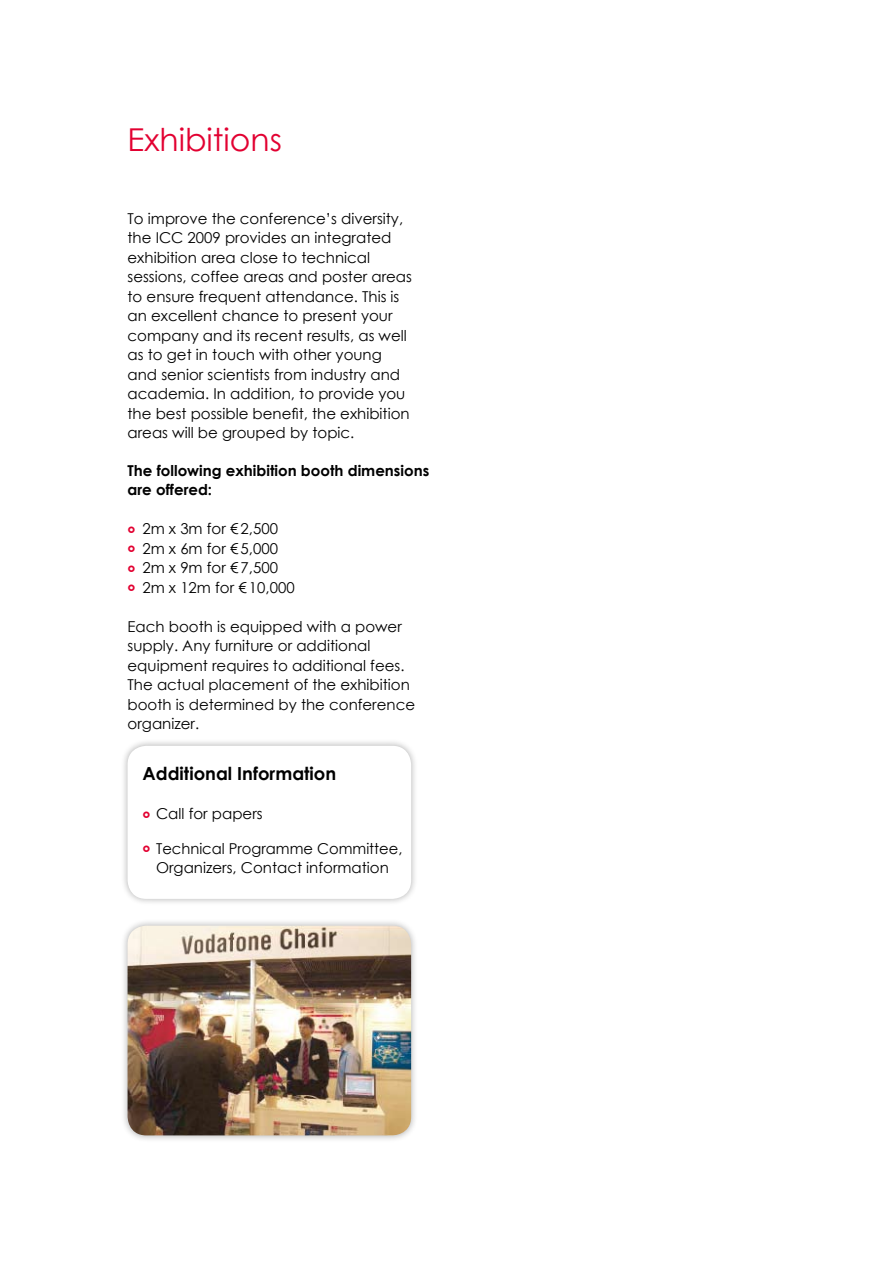
<style>
.page{position:relative;width:893px;height:1263px;background:#fff}
.page>*{position:absolute;margin:0;border:0;box-sizing:border-box;transform-origin:0 0}
.t1{font:31.5px "Century Gothic";color:#e20031}
.t2{font:700 18px "Century Gothic";color:#000}
.t3{font:15px/19.5px "Century Gothic";color:#000}
.t4{font:700 15px/19.5px "Century Gothic";color:#000}
</style>
<div class="page">
<div style="left:120px;top:738px;width:304px;height:174px;background:#000;opacity:.3"></div>
<div style="left:128px;top:746px;width:283px;height:153px;background:#fff;border-radius:19px"></div>
<div style="left:120px;top:918px;width:304px;height:231px;background:#000;opacity:.3"></div>
<img style="left:128px;top:926px;width:283px;height:209px">
<h1 class="t1" style="left:128px;top:118px;width:156px">Exhibitions</h1>
<p class="t3" style="left:128px;top:208px;width:286px">To improve the conference’s diversity, the ICC 2009 provides an integrated exhibition area close to technical sessions, coffee areas and poster areas to ensure frequent attendance. This is an excellent chance to present your company and its recent results, as well as to get in touch with other young and senior scientists from industry and academia. In addition, to provide you the best possible benefit, the exhibition areas will be grouped by topic.</p>
<p class="t4" style="left:128px;top:460px;width:303px">The following exhibition booth dimensions are offered:</p>
<p class="t3" style="left:142px;top:519px;width:154px">2m x 3m for € 2,500<br>2m x 6m for € 5,000<br>2m x 9m for € 7,500<br>2m x 12m for € 10,000</p>
<p class="t3" style="left:128px;top:616px;width:289px">Each booth is equipped with a power supply. Any furniture or additional equipment requires to additional fees.<br>The actual placement of the exhibition booth is determined by the conference organizer.</p>
<p class="t2" style="left:143px;top:760px;width:195px">Additional Information</p>
<p class="t3" style="left:156px;top:804px;width:108px">Call for papers</p>
<p class="t3" style="left:156px;top:838px;width:248px">Technical Programme Committee,<br>Organizers, Contact information</p>
</div>
